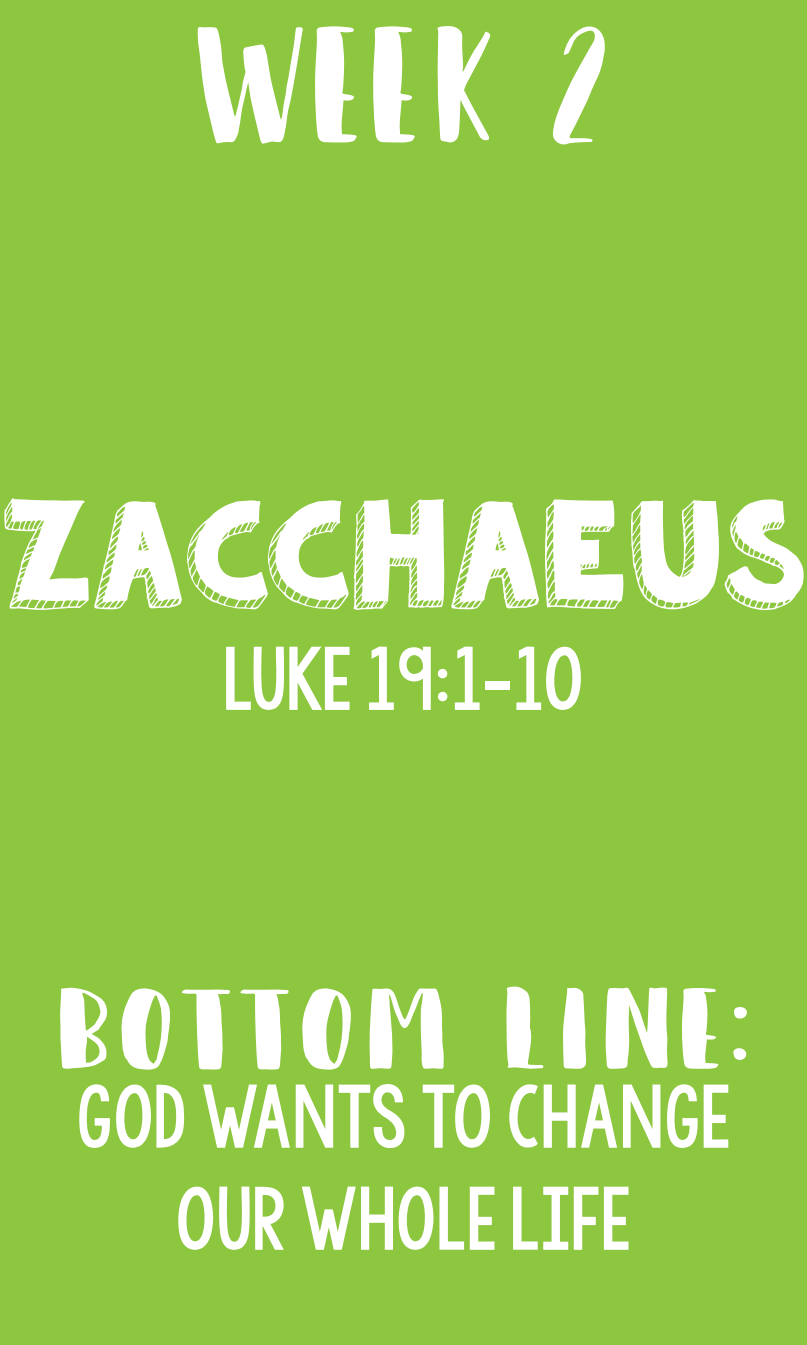
<style>
.page{position:relative;width:807px;height:1345px;background:#fff}
.page>*{position:absolute;margin:0;border:0;box-sizing:border-box;transform-origin:0 0}
.t1{font:172.5px "Happy Camper Regular";color:#fff;scale:.95 1}
.t2{font:120px "Happy Camper Regular";color:#fff;scale:1.19 1}
.t3{font:102.5px "KG Summer Sunshine Blackout";color:#fff}
.t4{font:85px/102px "KG Sorry Not Sorry Chub";color:#fff;text-align:center}
</style>
<div class="page">
<div style="left:0;top:0;width:807px;height:1344px;background:#8dc63f"></div>
<h1 class="t1" style="left:193px;top:-17px;width:444px">WEEK 2</h1>
<p class="t3" style="left:3px;top:514px;width:803px">ZACCHAEUS</p>
<p class="t4" style="left:223px;top:629px;width:362px">LUKE 19:1-10</p>
<h2 class="t2" style="left:53px;top:957px;width:591px">BOTTOM LINE:</h2>
<p class="t4" style="left:76px;top:1067px;width:657px">GOD WANTS TO CHANGE<br>OUR WHOLE LIFE</p>
</div>
